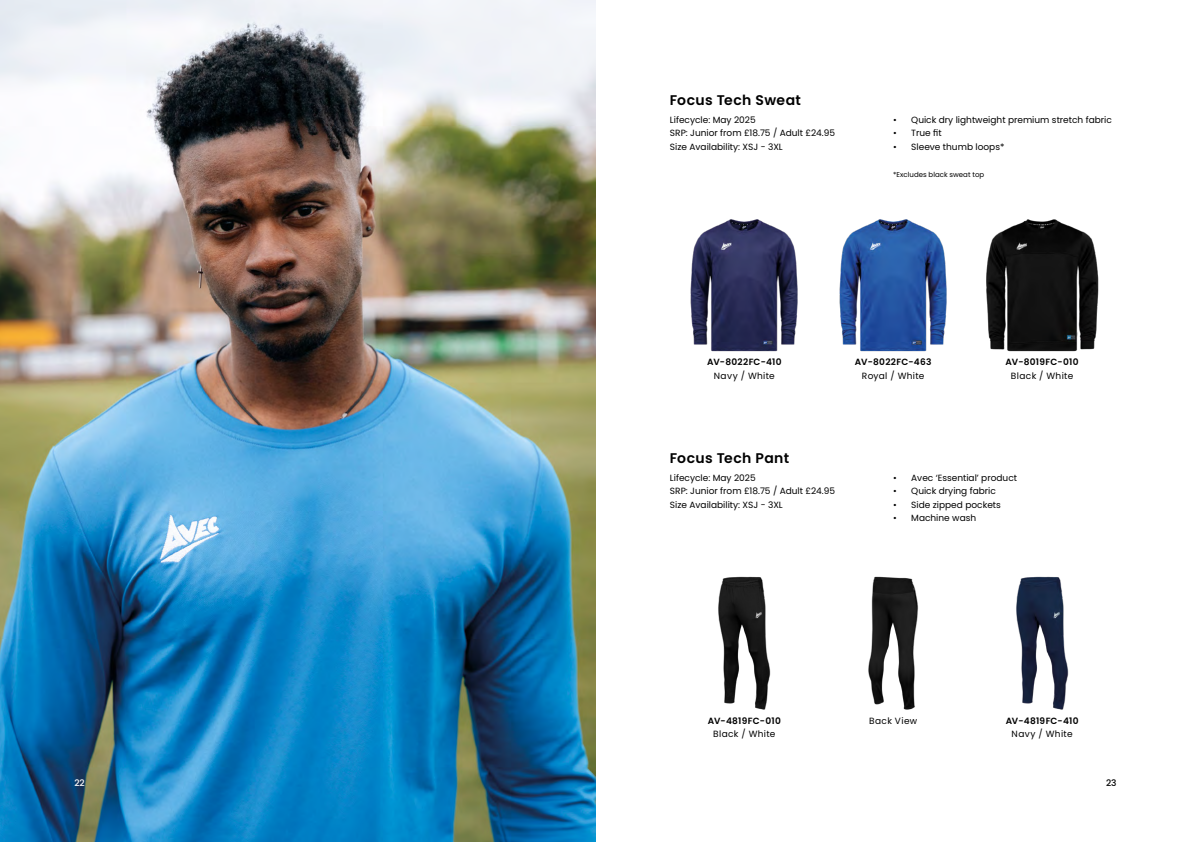
<style>
.page{position:relative;width:1191px;height:842px;background:#fff}
.page>*{position:absolute;margin:0;border:0;box-sizing:border-box;transform-origin:0 0}
.t1{font:600 14px "Poppins";letter-spacing:.025em;color:#000}
.t2{font:9px/13.5px "Poppins";color:#000}
.t3{font:600 9px "Poppins";letter-spacing:.03em;color:#000}
.t4{font:9px "Poppins";letter-spacing:.035em;color:#000}
.t5{font:9px "Poppins";letter-spacing:.03em;color:#000}
.t6{font:9px "Poppins";letter-spacing:.04em;color:#000}
.t7{font:500 9px "Poppins";color:#fff}
.t8{font:500 9px "Poppins";color:#000}
.t9{font:7px "Poppins";color:#000}
</style>
<div class="page">
<img style="left:690px;top:219px;width:409px;height:133px">
<img style="left:0;top:0;width:595px;height:842px">
<img style="left:718px;top:576px;width:351px;height:134px">
<h1 class="t1" style="left:670px;top:92px;width:133px">Focus Tech Sweat</h1>
<p class="t2" style="left:670px;top:113px;width:167px">Lifecycle: May 2025<br>SRP: Junior from £18.75 / Adult £24.95<br>Size Availability: XSJ - 3XL</p>
<p class="t2" style="left:893px;top:113px;width:220px">• Quick dry lightweight premium stretch fabric</p>
<p class="t2" style="left:893px;top:126px;width:50px">• True fit</p>
<p class="t2" style="left:893px;top:140px;width:113px">• Sleeve thumb loops*</p>
<p class="t9" style="left:893px;top:170px;width:92px">*Excludes black sweat top</p>
<p class="t3" style="left:707px;top:357px;width:76px">AV-8022FC-410</p>
<p class="t4" style="left:714px;top:371px;width:62px">Navy / White</p>
<p class="t3" style="left:855px;top:357px;width:78px">AV-8022FC-463</p>
<p class="t5" style="left:862px;top:371px;width:64px">Royal / White</p>
<p class="t3" style="left:1005px;top:357px;width:74px">AV-8019FC-010</p>
<p class="t4" style="left:1011px;top:371px;width:64px">Black / White</p>
<h1 class="t1" style="left:670px;top:450px;width:121px">Focus Tech Pant</h1>
<p class="t2" style="left:670px;top:471px;width:167px">Lifecycle: May 2025<br>SRP: Junior from £18.75 / Adult £24.95<br>Size Availability: XSJ - 3XL</p>
<p class="t2" style="left:893px;top:471px;width:125px">• Avec ‘Essential’ product</p>
<p class="t2" style="left:893px;top:484px;width:104px">• Quick drying fabric</p>
<p class="t2" style="left:893px;top:498px;width:109px">• Side zipped pockets</p>
<p class="t2" style="left:893px;top:511px;width:84px">• Machine wash</p>
<p class="t3" style="left:708px;top:715px;width:75px">AV-4819FC-010</p>
<p class="t4" style="left:713px;top:729px;width:64px">Black / White</p>
<p class="t6" style="left:869px;top:715px;width:50px">Back View</p>
<p class="t3" style="left:1005px;top:715px;width:74px">AV-4819FC-410</p>
<p class="t4" style="left:1011px;top:729px;width:62px">Navy / White</p>
<p class="t7" style="left:74px;top:778px;width:12px">22</p>
<p class="t8" style="left:1106px;top:778px;width:12px">23</p>
</div>
